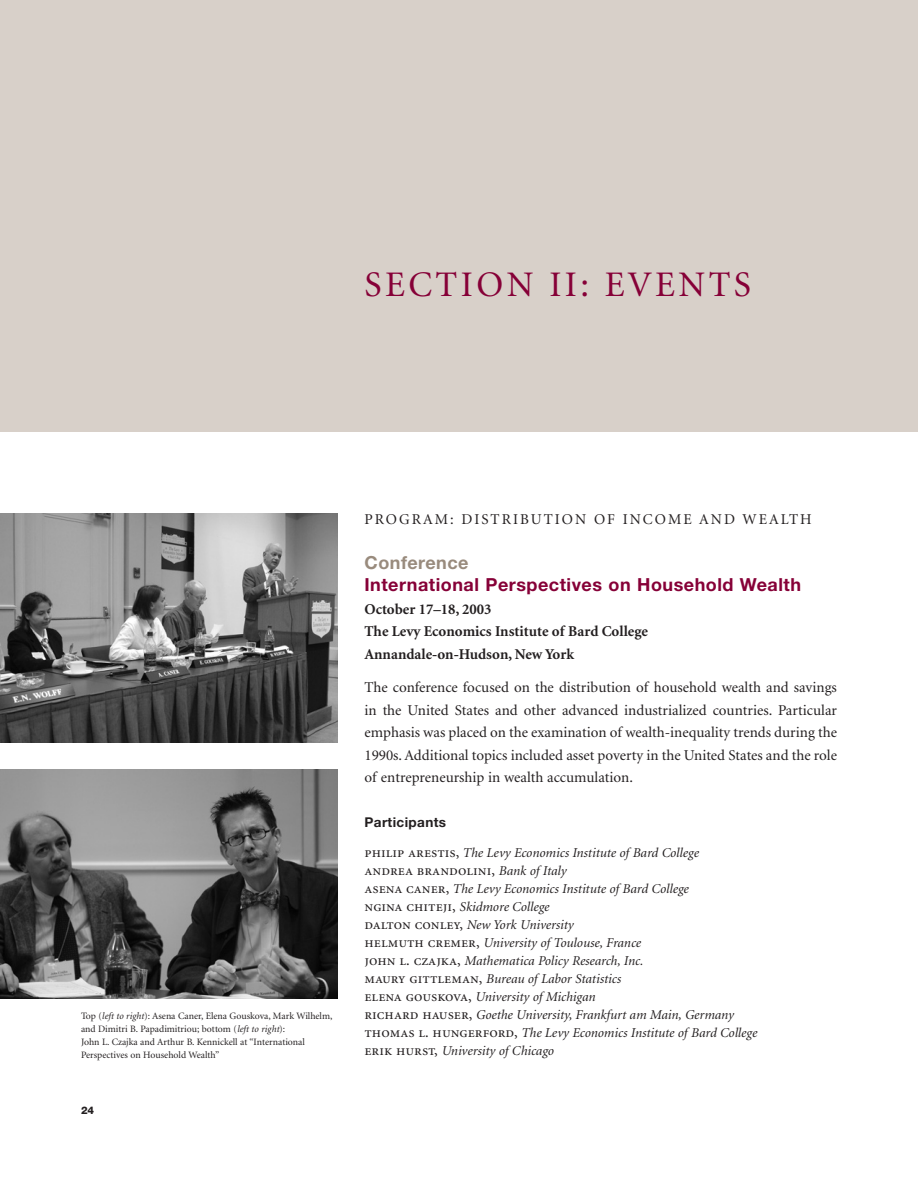
<style>
.page{position:relative;width:918px;height:1188px;background:#fff}
.page>*{position:absolute;margin:0;border:0;box-sizing:border-box;transform-origin:0 0}
.t1{font:36px "Minion";letter-spacing:.095em;color:#860037}
.t2{font:700 18px "Helvetica Neue";letter-spacing:.03em;color:#860037}
.t3{font:700 18px "Helvetica Neue";letter-spacing:.03em;color:#998b7d}
.t4{font:15px/22.5px "Minion";color:#231f20;text-align:justify}
.t5{font:700 15px/22.5px "Minion";color:#231f20}
.t6{font:15px "Minion";letter-spacing:.135em;color:#231f20}
.t7{font:15px "Minion Exp";color:#231f20}
.t8{font:italic 13.5px/18px "Minion";color:#231f20}
.t9{font:700 13.5px "Helvetica Neue";letter-spacing:.03em;color:#231f20}
.t10{font:800 10.5px "Helvetica Neue";color:#231f20}
.t11{font:9.75px/12.8px "Minion";color:#231f20}
.s1{font-style:italic}
.s2{font-family:"Minion Exp";font-style:normal;font-size:15px}
.s3{font-family:"Minion";font-style:italic;font-size:13.5px}
</style>
<div class="page">
<div style="left:0;top:0;width:918px;height:432px;background:#d8d0c9"></div>
<img style="left:0;top:770px;width:338px;height:229px">
<img style="left:0;top:513px;width:338px;height:229px">
<h1 class="t1" style="left:364px;top:270px;width:388px">SECTION II: EVENTS</h1>
<p class="t11" style="left:81px;top:1011px;width:253px">Top (<span class="s1">left to right</span>): Asena Caner, Elena Gouskova, Mark Wilhelm, and Dimitri B. Papadimitriou; bottom (<span class="s1">left to right</span>):<br>John L. Czajka and Arthur B. Kennickell at “International Perspectives on Household Wealth”</p>
<p class="t10" style="left:81px;top:1107px;width:15px">24</p>
<p class="t6" style="left:364px;top:513px;width:449px">PROGRAM: DISTRIBUTION OF INCOME AND WEALTH</p>
<h2 class="t3" style="left:364px;top:556px;width:106px">Conference</h2>
<h2 class="t2" style="left:364px;top:578px;width:438px">International Perspectives on Household Wealth</h2>
<p class="t5" style="left:364px;top:599px;width:285px">October 17–18, 2003<br>The Levy Economics Institute of Bard College<br>Annandale-on-Hudson, New York</p>
<p class="t4" style="left:364px;top:678px;width:474px">The conference focused on the distribution of household wealth and savings in the United States and other advanced industrialized countries. Particular emphasis was placed on the examination of wealth-inequality trends during the 1990s. Additional topics included asset poverty in the United States and the role of entrepreneurship in wealth accumulation.</p>
<p class="t9" style="left:364px;top:818px;width:83px">Participants</p>
<p class="t8" style="left:364px;top:844px;width:336px"><span class="s2">philip arestis,</span> The Levy Economics Institute of Bard College</p>
<p class="t7" style="left:364px;top:861px;width:203px">andrea brandolini, <span class="s3">Bank of Italy</span></p>
<p class="t8" style="left:364px;top:880px;width:394px"><span class="s2">asena caner,</span> The Levy Economics Institute of Bard College<br><span class="s2">ngina chiteji,</span> Skidmore College<br><span class="s2">dalton conley,</span> New York University<br><span class="s2">helmuth cremer,</span> University of Toulouse, France<br><span class="s2">john l. czajka,</span> Mathematica Policy Research, Inc.<br><span class="s2">maury gittleman,</span> Bureau of Labor Statistics<br><span class="s2">elena gouskova,</span> University of Michigan<br><span class="s2">richard hauser,</span> Goethe University, Frankfurt am Main, Germany <span class="s2">thomas l. hungerford,</span> The Levy Economics Institute of Bard College <span class="s2">erik hurst,</span> University of Chicago</p>
</div>
